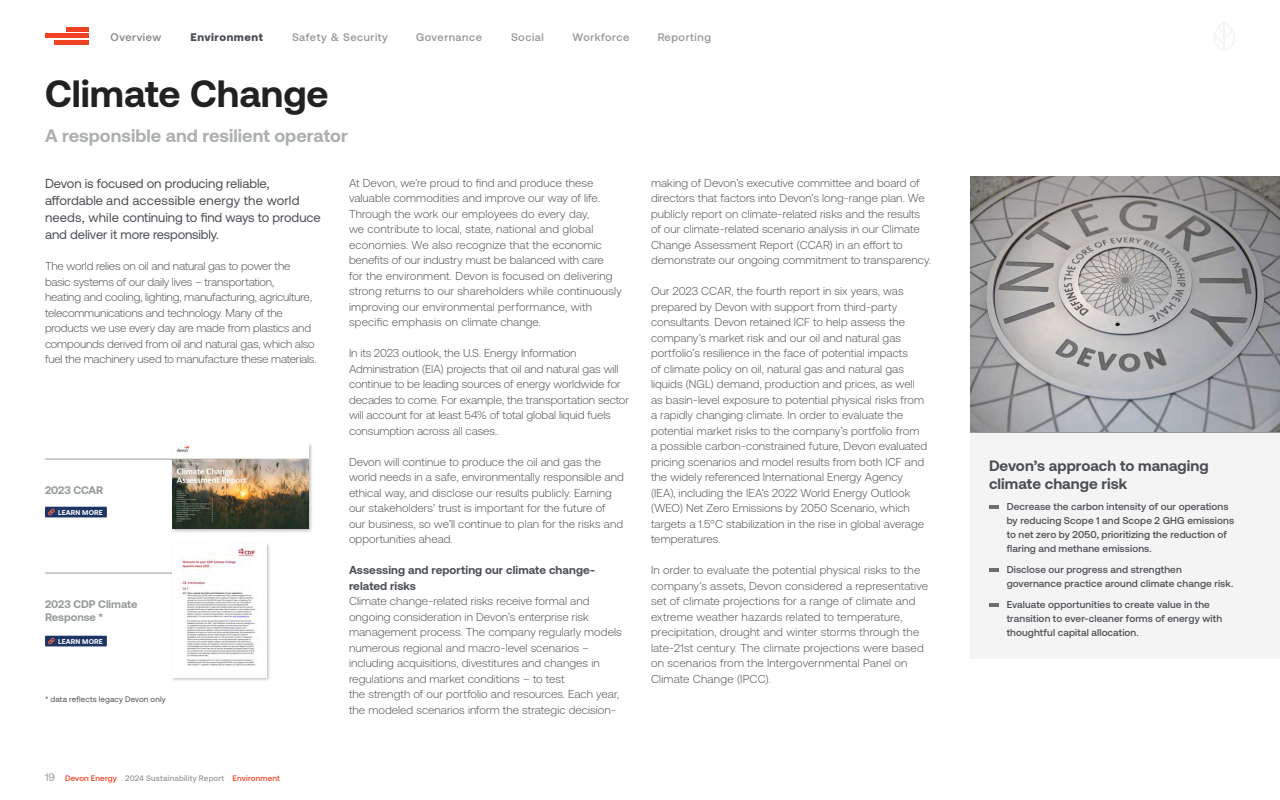
<style>
.page{position:relative;width:1280px;height:800px;background:#fff}
.page>*{position:absolute;margin:0;border:0;box-sizing:border-box;transform-origin:0 0}
.SR_-_First_Page_Title_-_Large{font:700 38px "Aeonik";color:#212121}
.SR_-_Page_Subtitle{font:700 18px "Aeonik";letter-spacing:.005em;color:#acafaf}
.SR_-_Callout_Title{font:700 15px/18px "Aeonik";letter-spacing:.005em;color:#4b4f54}
.Deck{font:13px/17px "Aeonik";letter-spacing:-.005em;color:#4b4f54}
.SR_-_Body_Copy{font:300 11.5px/15.5px "Aeonik";letter-spacing:.005em;color:#4b4f54}
.SR_-_Body_Copy-2{font:300 11.5px/15.5px "Aeonik";letter-spacing:-.015em;color:#4b4f54}
.SR_-_Body_Copy-3{font:700 11.5px/15.5px "Aeonik";letter-spacing:.01em;color:#4b4f54}
.t1{font:500 11px "Aeonik";letter-spacing:.05em;color:#4b4f54}
.SR_-_Sidebar_Note{font:700 11px/13px "Aeonik";letter-spacing:-.005em;color:#959b9a}
.t2{font:900 11px "Aeonik";letter-spacing:.05em;color:#4b4f54}
.t3{font:500 11px "Aeonik";letter-spacing:.05em;color:#838286}
.SR_-_Callout_Bulleted_List_1{font:500 10px/14px "Aeonik";letter-spacing:.01em;color:#4b4f54}
.t4{font:500 8px "Aeonik";letter-spacing:.02em;color:#959b9a}
.SR_-_Footnote{font:8px "Aeonik";letter-spacing:.02em;color:#4b4f54}
.Body_copy_1{font:700 7px "Aeonik";letter-spacing:.025em;color:#fff}
.s1{font-weight:400;font-size:11px}
.s2{color:#ef4123}
</style>
<div class="page">
<div style="left:55px;top:40px;width:34px;height:5px;background:#f04123"></div>
<div style="left:66px;top:27px;width:23px;height:5px;background:#f04123"></div>
<hr style="left:45px;top:34px;width:44px;height:4px;background:#f04123">
<svg style="left:1214px;top:22px;width:21px;height:29px"></svg>
<img style="left:970px;top:176px;width:310px;height:256px">
<div style="left:970px;top:432px;width:310px;height:227px;background:#f4f4f4"></div>
<hr style="left:989px;top:505px;width:10px;height:4px;background:#6d6d71">
<hr style="left:989px;top:568px;width:10px;height:4px;background:#6d6d71">
<hr style="left:989px;top:603px;width:10px;height:4px;background:#6d6d71">
<hr style="left:970px;top:432px;width:310px;height:1px;background:#959b9a">
<hr style="left:45px;top:459px;width:200px;height:1px;background:#959b9a">
<div style="left:170px;top:442px;width:143px;height:91px;background:#000;opacity:.25"></div>
<img style="left:172px;top:443px;width:137px;height:86px">
<hr style="left:45px;top:573px;width:200px;height:1px;background:#959b9a">
<div style="left:170px;top:542px;width:102px;height:140px;background:#000;opacity:.25"></div>
<img style="left:172px;top:543px;width:95px;height:134px">
<div style="left:45px;top:507px;width:62px;height:10px;background:#1c3564"></div>
<svg style="left:48px;top:508px;width:6px;height:8px"></svg>
<div style="left:45px;top:636px;width:62px;height:10px;background:#1c3564"></div>
<svg style="left:48px;top:637px;width:6px;height:8px"></svg>
<p class="t3" style="left:111px;top:31px;width:52px">Overview</p>
<p class="t2" style="left:190px;top:31px;width:74px">Environment</p>
<p class="t1" style="left:292px;top:31px;width:97px">Safety &amp; Security</p>
<p class="t1" style="left:416px;top:31px;width:67px">Governance</p>
<p class="t1" style="left:511px;top:31px;width:34px">Social</p>
<p class="t1" style="left:573px;top:31px;width:58px">Workforce</p>
<p class="t1" style="left:658px;top:31px;width:55px">Reporting</p>
<p class="SR_-_First_Page_Title_-_Large" style="left:45px;top:72px;width:285px">Climate Change</p>
<p class="SR_-_Page_Subtitle" style="left:45px;top:125px;width:304px">A responsible and resilient operator</p>
<p class="Deck" style="left:45px;top:175px;width:277px">Devon is focused on producing reliable, affordable and accessible energy the world needs, while continuing to find ways to produce and deliver it more responsibly.</p>
<p class="SR_-_Body_Copy-2" style="left:45px;top:258px;width:273px">The world relies on oil and natural gas to power the basic systems of our daily lives – transportation,<br>heating and cooling, lighting, manufacturing, agriculture, telecommunications and technology. Many of the products we use every day are made from plastics and compounds derived from oil and natural gas, which also fuel the machinery used to manufacture these materials.</p>
<p class="SR_-_Sidebar_Note" style="left:45px;top:483px;width:60px">2023 CCAR</p>
<p class="Body_copy_1" style="left:58px;top:508px;width:46px">LEARN MORE</p>
<p class="SR_-_Sidebar_Note" style="left:45px;top:597px;width:94px">2023 CDP Climate<br>Response *</p>
<p class="Body_copy_1" style="left:58px;top:637px;width:46px">LEARN MORE</p>
<p class="SR_-_Footnote" style="left:45px;top:695px;width:122px">* data reflects legacy Devon only</p>
<p class="SR_-_Body_Copy" style="left:349px;top:175px;width:274px">At Devon, we’re proud to find and produce these valuable commodities and improve our way of life.<br>Through the work our employees do every day,<br>we contribute to local, state, national and global economies. We also recognize that the economic benefits of our industry must be balanced with care<br>for the environment. Devon is focused on delivering strong returns to our shareholders while continuously improving our environmental performance, with specific emphasis on climate change.</p>
<p class="SR_-_Body_Copy" style="left:349px;top:345px;width:281px">In its 2023 outlook, the U.S. Energy Information Administration (EIA) projects that oil and natural gas will continue to be leading sources of energy worldwide for decades to come. For example, the transportation sector will account for at least 54% of total global liquid fuels consumption across all cases..</p>
<p class="SR_-_Body_Copy" style="left:349px;top:454px;width:276px">Devon will continue to produce the oil and gas the world needs in a safe, environmentally responsible and ethical way, and disclose our results publicly. Earning our stakeholders’ trust is important for the future of our business, so we’ll continue to plan for the risks and opportunities ahead.</p>
<p class="SR_-_Body_Copy-3" style="left:349px;top:562px;width:248px">Assessing and reporting our climate change&shy;related risks</p>
<p class="SR_-_Body_Copy" style="left:349px;top:594px;width:274px">Climate change-related risks receive formal and ongoing consideration in Devon’s enterprise risk management process. The company regularly models numerous regional and macro-level scenarios – including acquisitions, divestitures and changes in regulations and market conditions – to test</p>
<p class="SR_-_Body_Copy" style="left:349px;top:687px;width:272px">the strength of our portfolio and resources. Each year, the modeled scenarios inform the strategic decision-</p>
<p class="SR_-_Body_Copy" style="left:651px;top:175px;width:282px">making of Devon’s executive committee and board of directors that factors into Devon’s long-range plan. We publicly report on climate-related risks and the results of our climate-related scenario analysis in our Climate Change Assessment Report (CCAR) in an effort to demonstrate our ongoing commitment to transparency.</p>
<p class="SR_-_Body_Copy" style="left:651px;top:283px;width:278px">Our 2023 CCAR, the fourth report in six years, was prepared by Devon with support from third-party consultants. Devon retained ICF to help assess the company’s market risk and our oil and natural gas portfolio’s resilience in the face of potential impacts<br>of climate policy on oil, natural gas and natural gas liquids (NGL) demand, production and prices, as well as basin-level exposure to potential physical risks from a rapidly changing climate. In order to evaluate the potential market risks to the company’s portfolio from a possible carbon-constrained future, Devon evaluated pricing scenarios and model results from both ICF and the widely referenced International Energy Agency (IEA), including the IEA’s 2022 World Energy Outlook (WEO) Net Zero Emissions by 2050 Scenario, which targets a 1.5°C stabilization in the rise in global average temperatures.</p>
<p class="SR_-_Body_Copy" style="left:651px;top:563px;width:271px">In order to evaluate the potential physical risks to the</p>
<p class="SR_-_Body_Copy" style="left:651px;top:578px;width:279px">company’s assets, Devon considered a representative set of climate projections for a range of climate and extreme weather hazards related to temperature, precipitation, drought and winter storms through the late-21st century. The climate projections were based on scenarios from the Intergovernmental Panel on Climate Change (IPCC).</p>
<p class="t4" style="left:45px;top:774px;width:237px"><span class="s1">19</span> <span class="s2">Devon Energy</span> 2024 Sustainability Report <span class="s2">Environment</span></p>
<p class="SR_-_Callout_Title" style="left:989px;top:457px;width:221px">Devon’s approach to managing climate change risk</p>
<p class="SR_-_Callout_Bulleted_List_1" style="left:1007px;top:499px;width:229px">Decrease the carbon intensity of our operations by reducing Scope 1 and Scope 2 GHG emissions to net zero by 2050, prioritizing the reduction of flaring and methane emissions.</p>
<p class="SR_-_Callout_Bulleted_List_1" style="left:1007px;top:562px;width:228px">Disclose our progress and strengthen governance practice around climate change risk.</p>
<p class="SR_-_Callout_Bulleted_List_1" style="left:1007px;top:597px;width:217px">Evaluate opportunities to create value in the transition to ever-cleaner forms of energy with thoughtful capital allocation.</p>
</div>
